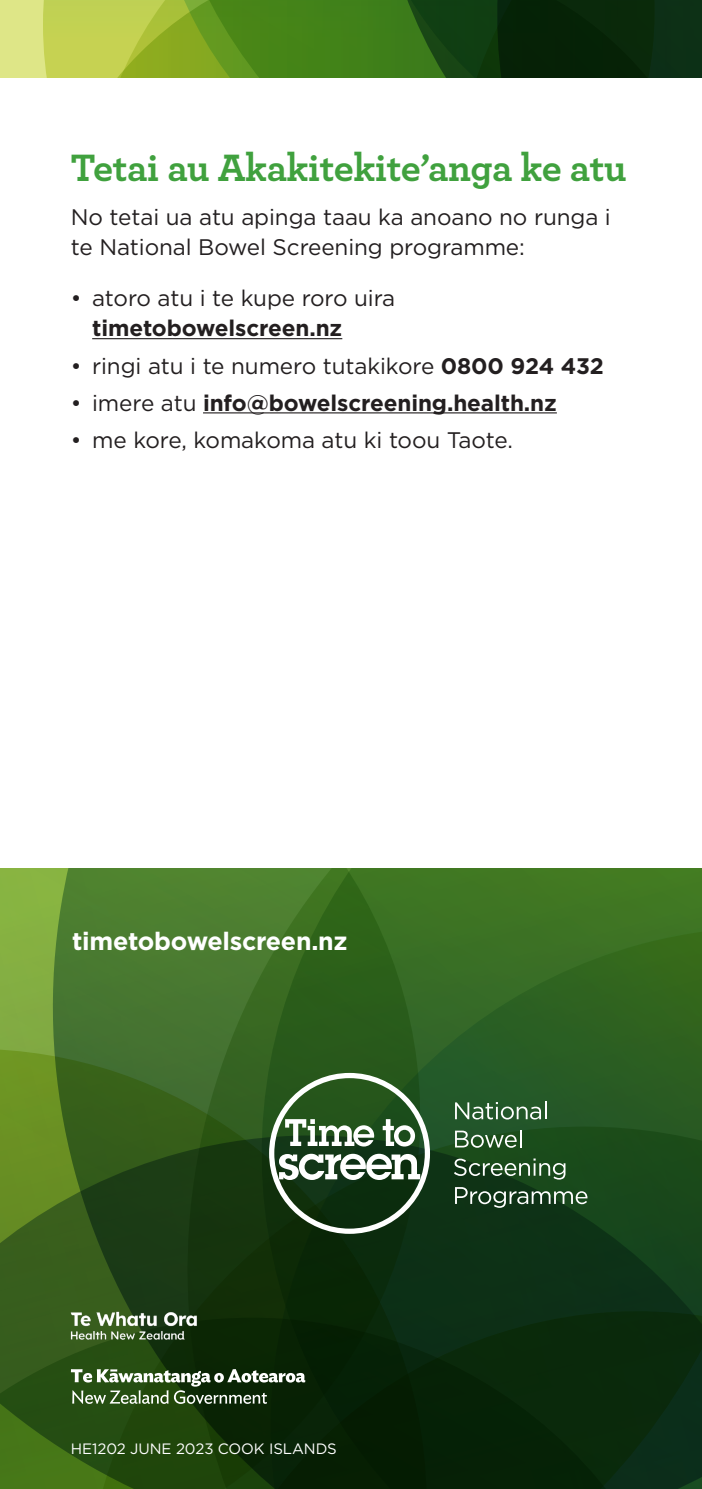
<style>
.page{position:relative;width:702px;height:1489px;background:#fff}
.page>*{position:absolute;margin:0;border:0;box-sizing:border-box;transform-origin:0 0}
.TTS_Subhead_L1{font:700 40px "Archer";letter-spacing:-.01em;color:#40a13e}
.t1{font:700 25px "Gotham";letter-spacing:-.01em;color:#fff}
.TTS_Bullet-text{font:22.5px/30px "Gotham";letter-spacing:-.005em;color:#231f20}
.TTS_Body_text{font:22.5px/30px "Gotham";letter-spacing:-.005em;color:#231f20}
.TTS_Bullet-text-2{font:700 22.5px "Gotham";letter-spacing:-.005em;color:#231f20}
.TTS_Body_text-2{font:15px "Gotham";letter-spacing:-.005em;color:#fff}
.s1{font-weight:700}
.s2{font-weight:400}
</style>
<div class="page">
<div style="left:0;top:0;width:39px;height:78px;background:#dee687"></div>
<div style="left:43px;top:0;width:47px;height:78px;background:#c6d252"></div>
<svg style="left:90px;top:0;width:612px;height:78px;background:#3d6819"></svg>
<svg style="left:434px;top:868px;width:268px;height:267px;background:#326722"></svg>
<svg style="left:0;top:868px;width:434px;height:267px;background:#477629"></svg>
<svg style="left:0;top:1135px;width:702px;height:353px;background:#173910"></svg>
<svg style="left:269px;top:1072px;width:161px;height:161px"></svg>
<svg style="left:455px;top:1101px;width:91px;height:18px"></svg>
<svg style="left:455px;top:1129px;width:66px;height:18px"></svg>
<svg style="left:454px;top:1158px;width:111px;height:21px;background:#486b4a"></svg>
<svg style="left:455px;top:1186px;width:132px;height:21px;background:#446349"></svg>
<hr style="left:92px;top:338px;width:250px;height:1px;background:#231f20">
<hr style="left:203px;top:412px;width:354px;height:1px;background:#231f20">
<svg style="left:71px;top:1368px;width:234px;height:35px"></svg>
<img style="left:69px;top:1308px;width:129px;height:35px">
<p class="TTS_Subhead_L1" style="left:71px;top:136px;width:557px">Tetai au Akakitekite’anga ke atu</p>
<p class="TTS_Body_text" style="left:71px;top:202px;width:541px">No tetai ua atu apinga taau ka anoano no runga i te National Bowel Screening programme:</p>
<p class="TTS_Bullet-text" style="left:92px;top:283px;width:304px;text-indent:-21px">• atoro atu i te kupe roro uira <span class="s1">timetobowelscreen.nz</span></p>
<p class="TTS_Bullet-text" style="left:71px;top:350px;width:534px">• ringi atu i te numero tutakikore <span class="s1">0800 924 432</span></p>
<p class="TTS_Bullet-text-2" style="left:71px;top:388px;width:487px"><span class="s2">• imere atu</span> info@bowelscreening.health.nz</p>
<p class="TTS_Bullet-text" style="left:71px;top:424px;width:443px">• me kore, komakoma atu ki toou Taote.</p>
<p class="t1" style="left:72px;top:924px;width:277px">timetobowelscreen.nz</p>
<p class="TTS_Body_text-2" style="left:71px;top:1438px;width:267px">HE1202 JUNE 2023 COOK ISLANDS</p>
</div>
